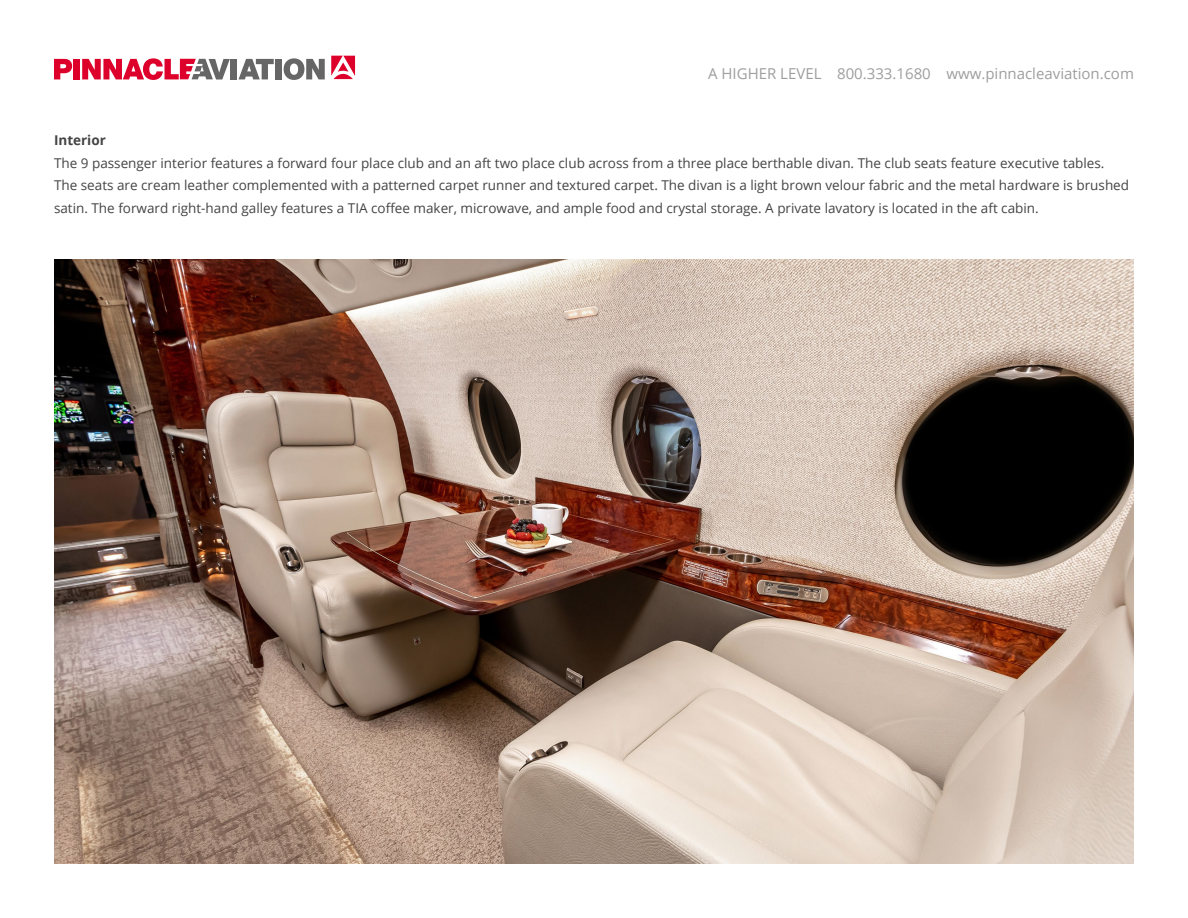
<style>
.page{position:relative;width:1188px;height:918px;background:#fff}
.page>*{position:absolute;margin:0;border:0;box-sizing:border-box;transform-origin:0 0}
.t1{font:15px "Open Sans";color:#9e9e9e}
.t2{font:13.5px/22.5px "Open Sans";color:#444}
.t3{font:700 13.5px "Open Sans";color:#444}
</style>
<div class="page">
<svg style="left:54px;top:59px;width:18px;height:20px"></svg>
<div style="left:73px;top:59px;width:6px;height:20px;background:#dd002b"></div>
<div style="left:231px;top:59px;width:6px;height:20px;background:#666"></div>
<svg style="left:239px;top:59px;width:35px;height:20px"></svg>
<div style="left:276px;top:59px;width:6px;height:20px;background:#666"></div>
<svg style="left:284px;top:58px;width:41px;height:22px"></svg>
<svg style="left:331px;top:56px;width:24px;height:23px"></svg>
<svg style="left:82px;top:58px;width:148px;height:22px"></svg>
<img style="left:55px;top:260px;width:1078px;height:603px">
<p class="t1" style="left:708px;top:63px;width:427px">A HIGHER LEVEL 800.333.1680 www.pinnacleaviation.com</p>
<p class="t3" style="left:54px;top:131px;width:53px">Interior</p>
<p class="t2" style="left:54px;top:151px;width:1077px">The 9 passenger interior features a forward four place club and an aft two place club across from a three place berthable divan. The club seats feature executive tables.<br>The seats are cream leather complemented with a patterned carpet runner and textured carpet. The divan is a light brown velour fabric and the metal hardware is brushed satin. The forward right-hand galley features a TIA coffee maker, microwave, and ample food and crystal storage. A private lavatory is located in the aft cabin.</p>
</div>
